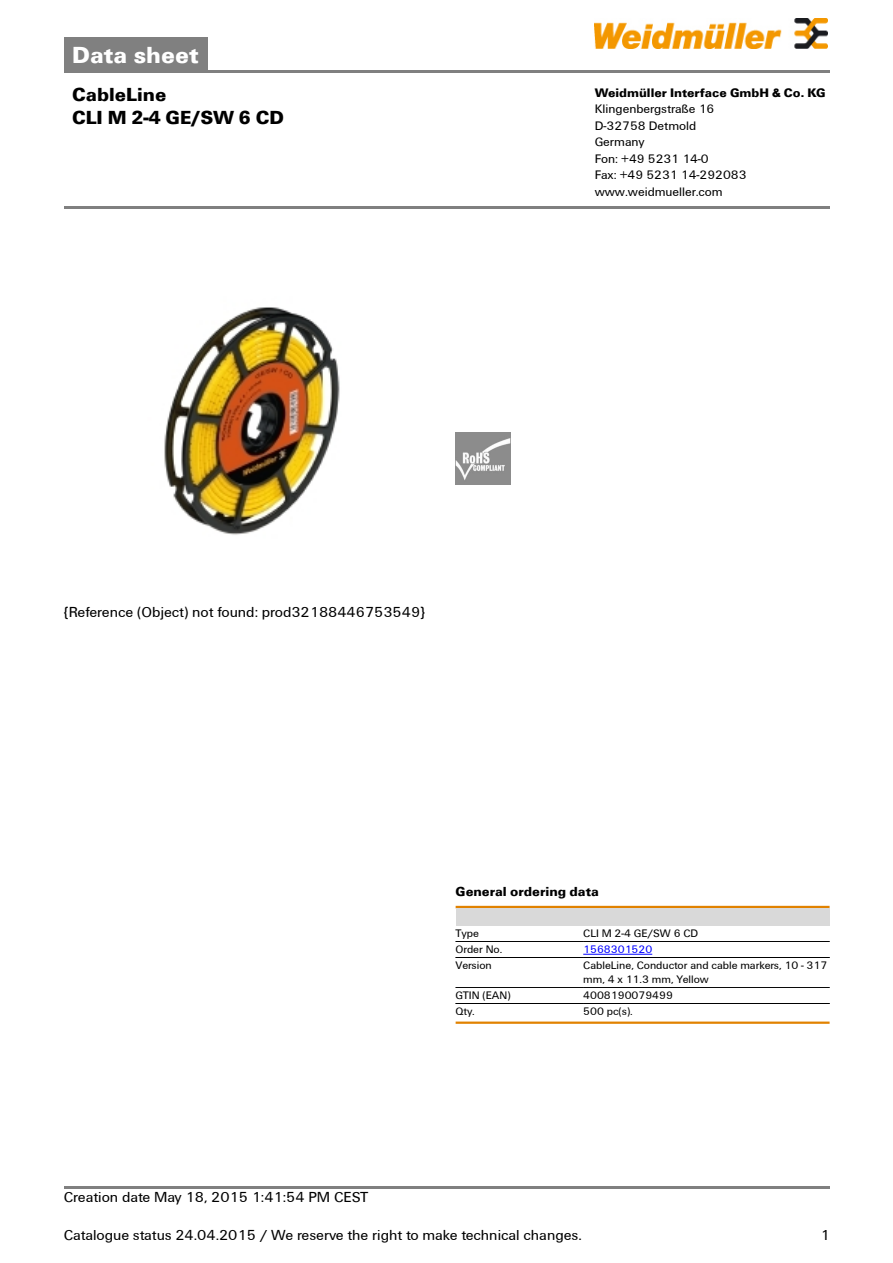
<style>
.page{position:relative;width:893px;height:1263px;background:#fff}
.page>*{position:absolute;margin:0;border:0;box-sizing:border-box;transform-origin:0 0}
.t1{font:700 24px "Weidmueller";color:#fff}
.t2{font:700 19.5px/22.5px "Weidmueller";color:#000}
.t3{font:15px "Weidmueller";color:#000}
.t4{font:700 13.5px "Weidmueller";color:#000}
.t5{font:12.75px/16.5px "Weidmueller";color:#000}
.t6{font:700 12.75px "Weidmueller";color:#000}
.t7{font:11.25px/13.6px "Weidmueller";color:#000}
.t8{font:11.25px "Weidmueller";color:#00f}
</style>
<div class="page">
<div style="left:64px;top:38px;width:143px;height:32px;background:#808080"></div>
<hr style="left:64px;top:70px;width:765px;height:2px;background:#808080">
<img style="left:594px;top:18px;width:233px;height:30px">
<hr style="left:64px;top:1186px;width:765px;height:3px;background:#808080">
<img style="left:164px;top:307px;width:176px;height:228px">
<img style="left:455px;top:433px;width:56px;height:52px">
<hr style="left:455px;top:906px;width:374px;height:2px;background:#e18200">
<div style="left:455px;top:908px;width:374px;height:17px;background:#d9d9d9"></div>
<hr style="left:455px;top:941px;width:128px;height:1px;background:#000">
<hr style="left:455px;top:957px;width:128px;height:1px;background:#000">
<hr style="left:583px;top:941px;width:246px;height:1px;background:#000">
<hr style="left:583px;top:957px;width:246px;height:1px;background:#000">
<hr style="left:583px;top:954px;width:69px;height:1px;background:#00f">
<hr style="left:455px;top:958px;width:128px;height:1px;background:#000">
<hr style="left:583px;top:958px;width:246px;height:1px;background:#000">
<hr style="left:455px;top:987px;width:128px;height:1px;background:#000">
<hr style="left:583px;top:987px;width:246px;height:1px;background:#000">
<hr style="left:455px;top:1003px;width:128px;height:1px;background:#000">
<hr style="left:583px;top:1003px;width:246px;height:1px;background:#000">
<hr style="left:455px;top:1022px;width:374px;height:2px;background:#e18200">
<hr style="left:64px;top:206px;width:765px;height:3px;background:#808080">
<h1 class="t1" style="left:72px;top:40px;width:128px">Data sheet</h1>
<h2 class="t2" style="left:72px;top:83px;width:213px">CableLine<br>CLI M 2-4 GE/SW 6 CD</h2>
<p class="t6" style="left:594px;top:85px;width:232px">Weidmüller Interface GmbH &amp; Co. KG</p>
<p class="t5" style="left:594px;top:101px;width:153px">Klingenbergstraße 16<br>D-32758 Detmold<br>Germany<br>Fon: +49 5231 14-0<br>Fax: +49 5231 14-292083 www.weidmueller.com</p>
<p class="t3" style="left:64px;top:603px;width:363px">{Reference (Object) not found: prod32188446753549}</p>
<p class="t4" style="left:455px;top:884px;width:145px">General ordering data</p>
<p class="t7" style="left:455px;top:926px;width:25px">Type</p>
<p class="t7" style="left:583px;top:926px;width:116px">CLI M 2-4 GE/SW 6 CD</p>
<p class="t7" style="left:455px;top:943px;width:48px">Order No.</p>
<p class="t8" style="left:583px;top:943px;width:70px">1568301520</p>
<p class="t7" style="left:455px;top:959px;width:38px">Version</p>
<p class="t7" style="left:583px;top:959px;width:245px">CableLine, Conductor and cable markers, 10 - 317 mm, 4 x 11.3 mm, Yellow</p>
<p class="t7" style="left:455px;top:989px;width:56px">GTIN (EAN)</p>
<p class="t7" style="left:583px;top:989px;width:91px">4008190079499</p>
<p class="t7" style="left:455px;top:1005px;width:21px">Qty.</p>
<p class="t7" style="left:583px;top:1005px;width:51px">500 pc(s).</p>
<p class="t3" style="left:64px;top:1188px;width:306px">Creation date May 18, 2015 1:41:54 PM CEST</p>
<p class="t3" style="left:64px;top:1227px;width:519px">Catalogue status 24.04.2015 / We reserve the right to make technical changes.</p>
<p class="t3" style="left:820px;top:1227px;width:11px">1</p>
</div>
